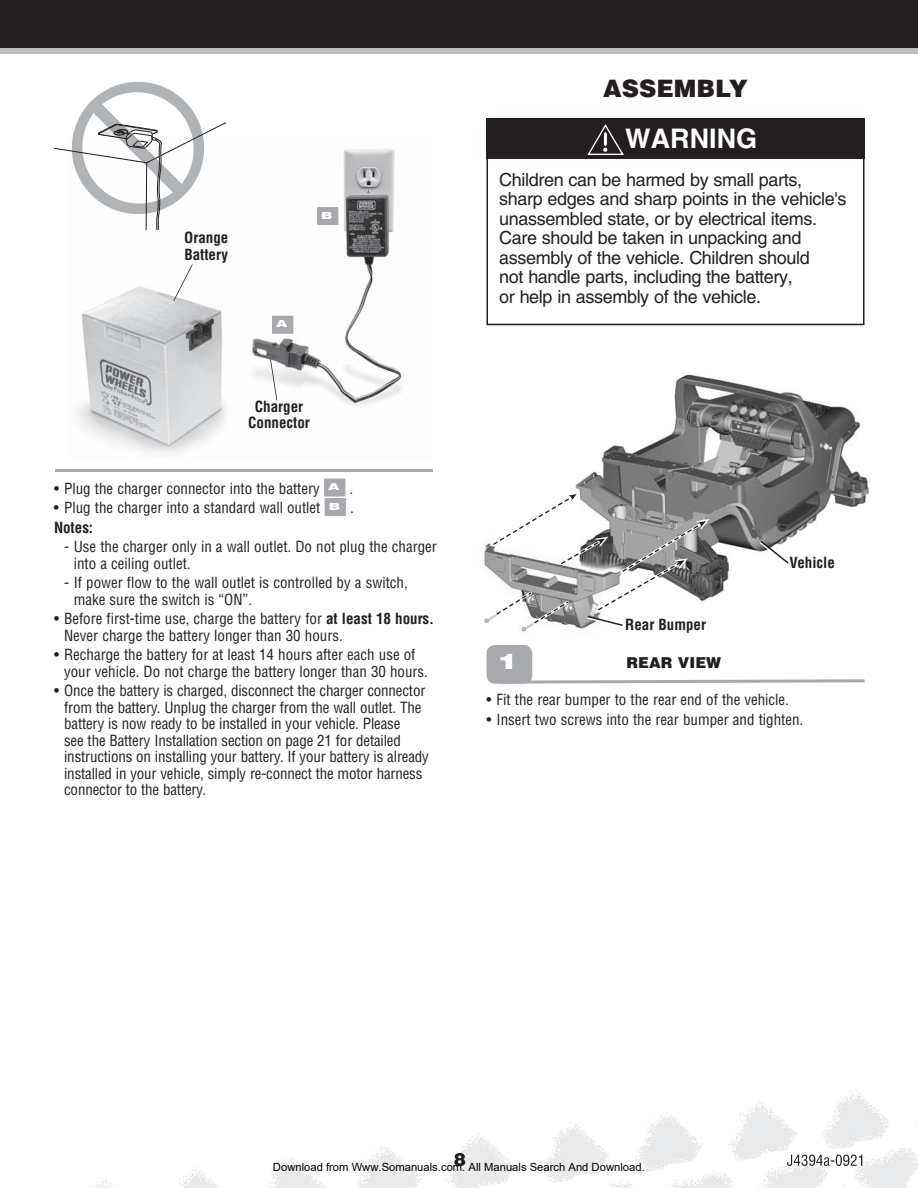
<style>
.page{position:relative;width:918px;height:1188px;background:#fff}
.page>*{position:absolute;margin:0;border:0;box-sizing:border-box;transform-origin:0 0}
.t1{font:700 27px "Helvetica LT Std";color:#fff}
.t2{font:900 24px "Helvetica LT Std";color:#231f20}
.t3{font:900 21px "Helvetica LT Std";color:#fff;scale:1.5 1}
.t4{font:18px/19.5px "Helvetica LT Std";letter-spacing:-.02em;color:#231f20}
.t5{font:900 18px "Helvetica LT Std";color:#231f20}
.t6{font:condensed 15px/16.5px "Helvetica LT Std";color:#231f20}
.t7{font:700 condensed 15px/16.5px "Helvetica LT Std";color:#231f20}
.t8{font:900 15px "Helvetica LT Std";color:#231f20}
.t9{font:11.25px "Arial";color:#000}
.t10{font:900 9.75px "Helvetica LT Std";color:#fff;scale:1.5 1}
.s1{font-weight:700}
</style>
<div class="page">
<img style="left:91px;top:1089px;width:827px;height:99px">
<img style="left:787px;top:1155px;width:75px;height:11px">
<svg style="left:454px;top:1153px;width:11px;height:13px"></svg>
<svg style="left:0;top:47px;width:918px;height:7px;background:#a5a6a8"></svg>
<div style="left:0;top:0;width:918px;height:47px;background:#231f20"></div>
<img style="left:484px;top:374px;width:386px;height:258px">
<svg style="left:487px;top:159px;width:378px;height:166px"></svg>
<div style="left:487px;top:118px;width:378px;height:41px;background:#231f20"></div>
<svg style="left:587px;top:124px;width:37px;height:31px"></svg>
<div style="left:324px;top:478px;width:21px;height:19px;background:#a7a9ac"></div>
<div style="left:325px;top:498px;width:21px;height:18px;background:#a7a9ac"></div>
<img style="left:78px;top:149px;width:324px;height:304px">
<svg style="left:173px;top:264px;width:20px;height:37px"></svg>
<svg style="left:270px;top:359px;width:7px;height:41px"></svg>
<div style="left:487px;top:645px;width:45px;height:39px;background:#a7a9ac;border-radius:9px"></div>
<svg style="left:499px;top:679px;width:366px;height:5px"></svg>
<hr style="left:55px;top:470px;width:378px;height:2px;background:#a7a9ac">
<div style="left:272px;top:316px;width:21px;height:18px;background:#a7a9ac"></div>
<div style="left:317px;top:207px;width:21px;height:18px;background:#a7a9ac"></div>
<svg style="left:54px;top:81px;width:172px;height:149px"></svg>
<svg style="left:760px;top:541px;width:29px;height:24px"></svg>
<svg style="left:490px;top:492px;width:219px;height:135px"></svg>
<h2 class="t2" style="left:603px;top:80px;width:146px">ASSEMBLY</h2>
<p class="t7" style="left:184px;top:231px;width:46px">Orange<br>Battery</p>
<p class="t10" style="left:321px;top:212px;width:9px">B</p>
<p class="t10" style="left:276px;top:320px;width:9px">A</p>
<p class="t7" style="left:248px;top:400px;width:63px;text-align:center">Charger<br>Connector</p>
<p class="t6" style="left:54px;top:482px;width:301px">• Plug the charger connector into the battery <sup>A</sup> .</p>
<p class="t6" style="left:54px;top:500px;width:301px;line-height:19.5px">• Plug the charger into a standard wall outlet <sup>B</sup> .<br><span class="s1">Notes:</span></p>
<p class="t6" style="left:74px;top:540px;width:365px;text-indent:-10px">- Use the charger only in a wall outlet. Do not plug the charger into a ceiling outlet.</p>
<p class="t6" style="left:74px;top:576px;width:336px;text-indent:-10px">- If power flow to the wall outlet is controlled by a switch, make sure the switch is “ON”.</p>
<p class="t6" style="left:64px;top:612px;width:372px;text-indent:-10px">• Before first-time use, charge the battery for <span class="s1">at least 18 hours.<br></span>Never charge the battery longer than 30 hours.</p>
<p class="t6" style="left:64px;top:648px;width:365px;text-indent:-10px">• Recharge the battery for at least 14 hours after each use of your vehicle. Do not charge the battery longer than 30 hours.</p>
<p class="t6" style="left:64px;top:684px;width:366px;text-indent:-10px">• Once the battery is charged, disconnect the charger connector from the battery. Unplug the charger from the wall outlet. The battery is now ready to be installed in your vehicle. Please<br>see the Battery Installation section on page 21 for detailed instructions on installing your battery. If your battery is already installed in your vehicle, simply re-connect the motor harness connector to the battery.</p>
<h1 class="t1" style="left:625px;top:129px;width:133px">WARNING</h1>
<p class="t4" style="left:499px;top:172px;width:349px">Children can be harmed by small parts, sharp edges and sharp points in the vehicle's unassembled state, or by electrical items.<br>Care should be taken in unpacking and assembly of the vehicle. Children should<br>not handle parts, including the battery,<br>or help in assembly of the vehicle.</p>
<h3 class="t3" style="left:498px;top:654px;width:16px">1</h3>
<p class="t7" style="left:625px;top:618px;width:82px">Rear Bumper</p>
<p class="t8" style="left:627px;top:657px;width:96px">REAR VIEW</p>
<p class="t7" style="left:789px;top:556px;width:47px">Vehicle</p>
<p class="t6" style="left:487px;top:694px;width:304px">• Fit the rear bumper to the rear end of the vehicle.</p>
<p class="t6" style="left:487px;top:713px;width:318px">• Insert two screws into the rear bumper and tighten.</p>
<p class="t5" style="left:454px;top:1153px;width:14px">8</p>
<p class="t9" style="left:273px;top:1160px;width:373px">Download from Www.Somanuals.com. All Manuals Search And Download.</p>
</div>
